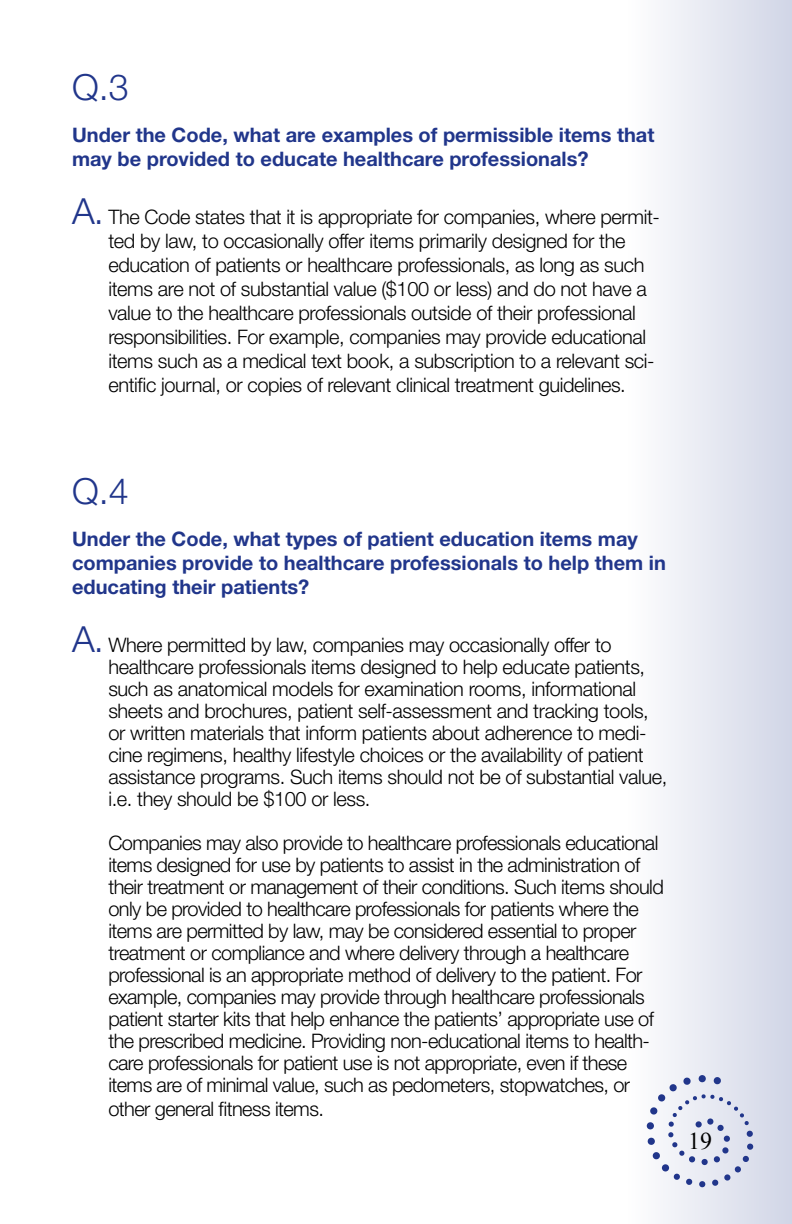
<style>
.page{position:relative;width:792px;height:1224px;background:#fff}
.page>*{position:absolute;margin:0;border:0;box-sizing:border-box;transform-origin:0 0}
.t1{font:300 36px "Helvetica Neue";color:#21368b}
.t2{font:24px "Times New Roman";color:#000}
.t3{font:300 20px/22px "Helvetica Neue";letter-spacing:-.02em;color:#000}
.t4{font:700 20px/24px "Helvetica Neue";color:#21368b}
.s1{font-size:36px;color:#21368b}
</style>
<div class="page">
<div style="left:628px;top:0;width:164px;height:1224px;background:linear-gradient(to right,#fefefe,#d1d5e6)"></div>
<svg style="left:647px;top:1075px;width:106px;height:112px"></svg>
<h1 class="t1" style="left:72px;top:66px;width:58px">Q.3</h1>
<p class="t4" style="left:72px;top:123px;width:584px">Under the Code, what are examples of permissible items that may be provided to educate healthcare professionals?</p>
<p class="t3" style="left:108px;top:205px;width:553px;line-height:24px;text-indent:-36px"><span class="s1">A.</span> The Code states that it is appropriate for companies, where permit&shy;ted by law, to occasionally offer items primarily designed for the education of patients or healthcare professionals, as long as such items are not of substantial value ($100 or less) and do not have a value to the healthcare professionals outside of their professional responsibilities. For example, companies may provide educational items such as a medical text book, a subscription to a relevant sci&shy;entific journal, or copies of relevant clinical treatment guidelines.</p>
<h1 class="t1" style="left:72px;top:470px;width:58px">Q.4</h1>
<p class="t4" style="left:72px;top:527px;width:595px">Under the Code, what types of patient education items may companies provide to healthcare professionals to help them in educating their patients?</p>
<p class="t3" style="left:108px;top:634px;width:560px;text-indent:-36px"><span class="s1">A.</span> Where permitted by law, companies may occasionally offer to healthcare professionals items designed to help educate patients, such as anatomical models for examination rooms, informational sheets and brochures, patient self-assessment and tracking tools, or written materials that inform patients about adherence to medi&shy;cine regimens, healthy lifestyle choices or the availability of patient assistance programs. Such items should not be of substantial value, i.e. they should be $100 or less.</p>
<p class="t3" style="left:108px;top:832px;width:557px">Companies may also provide to healthcare professionals educational items designed for use by patients to assist in the administration of their treatment or management of their conditions. Such items should only be provided to healthcare professionals for patients where the items are permitted by law, may be considered essential to proper treatment or compliance and where delivery through a healthcare professional is an appropriate method of delivery to the patient. For example, companies may provide through healthcare professionals patient starter kits that help enhance the patients’ appropriate use of the prescribed medicine. Providing non-educational items to health&shy;care professionals for patient use is not appropriate, even if these items are of minimal value, such as pedometers, stopwatches, or</p>
<p class="t3" style="left:108px;top:1098px;width:217px">other general fitness items.</p>
<p class="t2" style="left:688px;top:1125px;width:25px">19</p>
</div>
